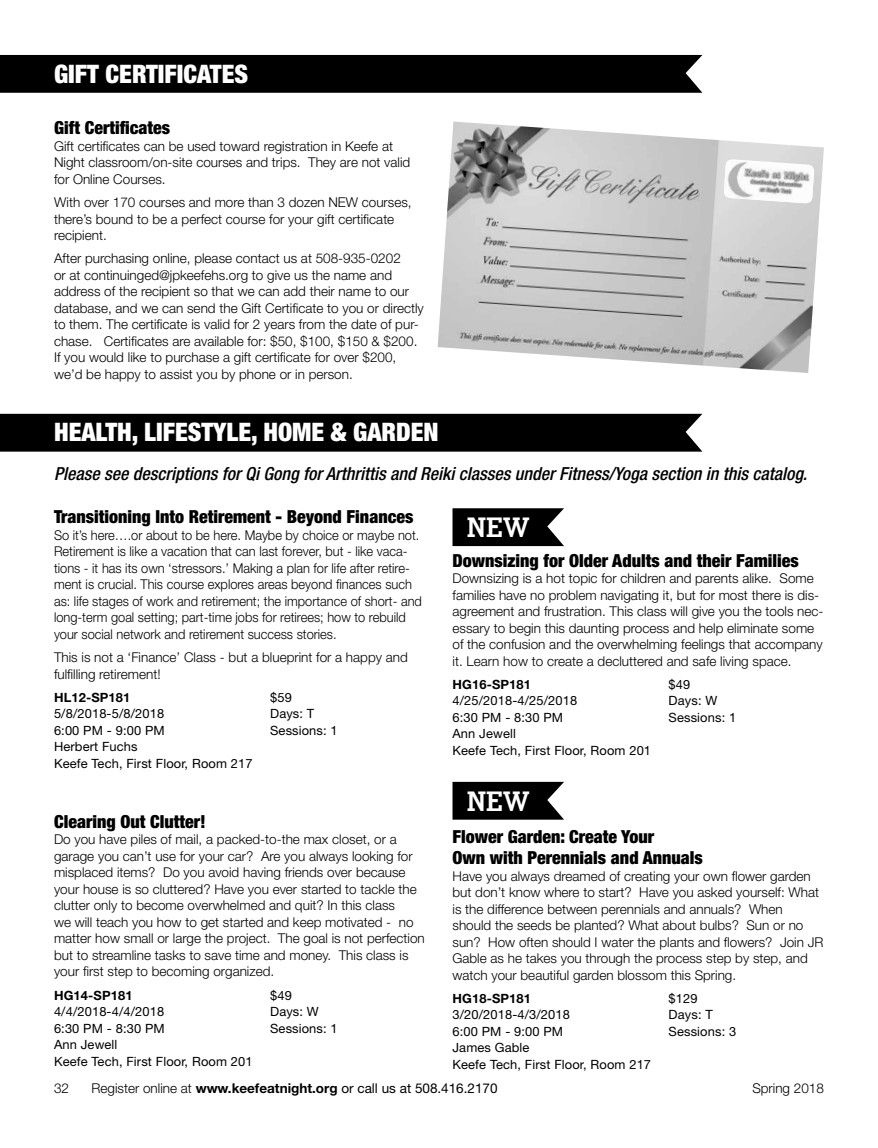
<style>
.page{position:relative;width:878px;height:1148px;background:#fff}
.page>*{position:absolute;margin:0;border:0;box-sizing:border-box;transform-origin:0 0}
.t1{font:700 27px "Memphis LT Std";color:#fff}
.t2{font:900 condensed 25.5px "Helvetica Neue LT Std";color:#fff}
.t3{font:900 condensed 18px/21.6px "Helvetica Neue LT Std";color:#000}
.t4{font:italic 500 condensed 18px "Helvetica Neue LT Std";color:#000}
.t5{font:300 13.5px/16.5px "Helvetica Neue LT Std";color:#000}
.t6{font:300 13.5px/16.5px "Helvetica Neue LT Std";color:#000;scale:.95 1}
.t7{font:13.5px "Helvetica Neue LT Std";color:#000}
.t8{font:12.75px/16.5px "Helvetica Neue LT Std";letter-spacing:.01em;color:#000}
.t9{font:700 12.75px "Helvetica Neue LT Std";letter-spacing:.01em;color:#000}
.s1{font-weight:300}
.s2{font-weight:700}
</style>
<div class="page">
<div style="left:0;top:55px;width:702px;height:38px;background:#000"></div>
<div style="left:0;top:414px;width:702px;height:37px;background:#000"></div>
<svg style="left:452px;top:508px;width:112px;height:38px;background:#151515"></svg>
<svg style="left:452px;top:782px;width:112px;height:37px;background:#141414"></svg>
<img style="left:437px;top:122px;width:387px;height:251px">
<svg style="left:723px;top:159px;width:91px;height:1px"></svg>
<img style="left:723px;top:160px;width:91px;height:44px">
<h2 class="t2" style="left:54px;top:58px;width:196px">GIFT CERTIFICATES</h2>
<h3 class="t3" style="left:54px;top:117px;width:117px">Gift Certificates</h3>
<p class="t5" style="left:54px;top:138px;width:358px">Gift certificates can be used toward registration in Keefe at<br>Night classroom/on-site courses and trips. They are not valid for Online Courses.</p>
<p class="t5" style="left:54px;top:194px;width:359px">With over 170 courses and more than 3 dozen NEW courses, there’s bound to be a perfect course for your gift certificate recipient.</p>
<p class="t5" style="left:54px;top:250px;width:371px">After purchasing online, please contact us at 508-935-0202<br>or at continuinged@jpkeefehs.org to give us the name and address of the recipient so that we can add their name to our database, and we can send the Gift Certificate to you or directly to them. The certificate is valid for 2 years from the date of pur&shy;chase. Certificates are available for: $50, $100, $150 &amp; $200.<br>If you would like to purchase a gift certificate for over $200, we’d be happy to assist you by phone or in person.</p>
<h2 class="t2" style="left:54px;top:416px;width:386px">HEALTH, LIFESTYLE, HOME &amp; GARDEN</h2>
<h3 class="t4" style="left:54px;top:462px;width:754px">Please see descriptions for Qi Gong for Arthrittis and Reiki classes under Fitness/Yoga section in this catalog.</h3>
<h3 class="t3" style="left:54px;top:506px;width:361px">Transitioning Into Retirement - Beyond Finances</h3>
<p class="t6" style="left:54px;top:526px;width:389px">So it’s here….or about to be here. Maybe by choice or maybe not.<br>Retirement is like a vacation that can last forever, but - like vaca&shy;tions - it has its own ‘stressors.’ Making a plan for life after retire&shy;ment is crucial. This course explores areas beyond finances such as: life stages of work and retirement; the importance of short- and long-term goal setting; part-time jobs for retirees; how to rebuild your social network and retirement success stories.</p>
<p class="t5" style="left:54px;top:649px;width:355px">This is not a ‘Finance’ Class - but a blueprint for a happy and fulfilling retirement!</p>
<p class="t9" style="left:54px;top:689px;width:78px">HL12-SP181</p>
<p class="t8" style="left:270px;top:689px;width:23px">$59</p>
<p class="t8" style="left:54px;top:705px;width:112px">5/8/2018-5/8/2018</p>
<p class="t8" style="left:270px;top:705px;width:46px">Days: T</p>
<p class="t8" style="left:54px;top:722px;width:112px">6:00 PM - 9:00 PM</p>
<p class="t8" style="left:270px;top:722px;width:69px">Sessions: 1</p>
<p class="t8" style="left:54px;top:738px;width:200px">Herbert Fuchs<br>Keefe Tech, First Floor, Room 217</p>
<h3 class="t3" style="left:54px;top:810px;width:153px">Clearing Out Clutter!</h3>
<p class="t5" style="left:54px;top:830px;width:372px">Do you have piles of mail, a packed-to-the max closet, or a garage you can’t use for your car? Are you always looking for misplaced items? Do you avoid having friends over because your house is so cluttered? Have you ever started to tackle the clutter only to become overwhelmed and quit? In this class<br>we will teach you how to get started and keep motivated - no matter how small or large the project. The goal is not perfection but to streamline tasks to save time and money. This class is your first step to becoming organized.</p>
<p class="t9" style="left:54px;top:987px;width:80px">HG14-SP181</p>
<p class="t8" style="left:270px;top:986px;width:23px">$49</p>
<p class="t8" style="left:54px;top:1003px;width:112px">4/4/2018-4/4/2018</p>
<p class="t8" style="left:270px;top:1003px;width:50px">Days: W</p>
<p class="t8" style="left:54px;top:1019px;width:112px">6:30 PM - 8:30 PM</p>
<p class="t8" style="left:270px;top:1019px;width:69px">Sessions: 1</p>
<p class="t8" style="left:54px;top:1036px;width:200px">Ann Jewell<br>Keefe Tech, First Floor, Room 201</p>
<h1 class="t1" style="left:467px;top:511px;width:64px">NEW</h1>
<h3 class="t3" style="left:452px;top:549px;width:348px">Downsizing for Older Adults and their Families</h3>
<p class="t5" style="left:452px;top:569px;width:372px">Downsizing is a hot topic for children and parents alike. Some families have no problem navigating it, but for most there is dis&shy;agreement and frustration. This class will give you the tools nec&shy;essary to begin this daunting process and help eliminate some of the confusion and the overwhelming feelings that accompany it. Learn how to create a decluttered and safe living space.</p>
<p class="t9" style="left:452px;top:676px;width:80px">HG16-SP181</p>
<p class="t8" style="left:668px;top:676px;width:23px">$49</p>
<p class="t8" style="left:452px;top:692px;width:126px">4/25/2018-4/25/2018</p>
<p class="t8" style="left:668px;top:692px;width:50px">Days: W</p>
<p class="t8" style="left:452px;top:709px;width:112px">6:30 PM - 8:30 PM</p>
<p class="t8" style="left:668px;top:709px;width:69px">Sessions: 1</p>
<p class="t8" style="left:452px;top:725px;width:200px">Ann Jewell<br>Keefe Tech, First Floor, Room 201</p>
<h1 class="t1" style="left:467px;top:784px;width:64px">NEW</h1>
<h3 class="t3" style="left:452px;top:825px;width:252px">Flower Garden: Create Your<br>Own with Perennials and Annuals</h3>
<p class="t5" style="left:452px;top:867px;width:372px">Have you always dreamed of creating your own flower garden but don’t know where to start? Have you asked yourself: What is the difference between perennials and annuals? When should the seeds be planted? What about bulbs? Sun or no sun? How often should I water the plants and flowers? Join JR Gable as he takes you through the process step by step, and watch your beautiful garden blossom this Spring.</p>
<p class="t9" style="left:452px;top:990px;width:80px">HG18-SP181</p>
<p class="t8" style="left:668px;top:990px;width:31px">$129</p>
<p class="t8" style="left:452px;top:1006px;width:119px">3/20/2018-4/3/2018</p>
<p class="t8" style="left:668px;top:1006px;width:46px">Days: T</p>
<p class="t8" style="left:452px;top:1023px;width:112px">6:00 PM - 9:00 PM</p>
<p class="t8" style="left:668px;top:1023px;width:69px">Sessions: 3</p>
<p class="t8" style="left:452px;top:1039px;width:200px">James Gable<br>Keefe Tech, First Floor, Room 217</p>
<p class="t5" style="left:54px;top:1080px;width:17px">32</p>
<p class="t7" style="left:92px;top:1080px;width:407px"><span class="s1">Register online at</span> <span class="s2">www.keefeatnight.org</span> or call us at 508.416.2170</p>
<p class="t5" style="left:752px;top:1080px;width:73px">Spring 2018</p>
</div>
